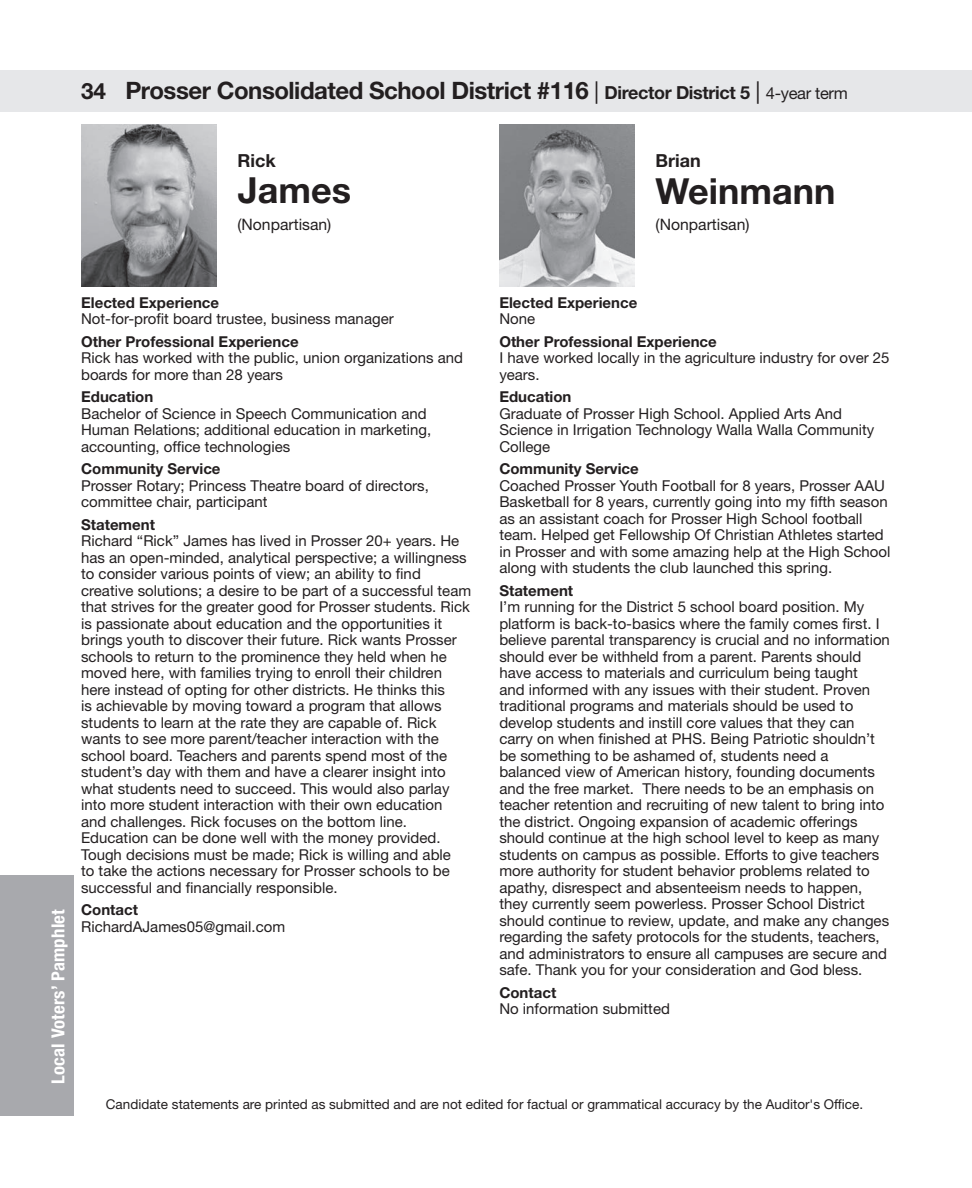
<style>
.page{position:relative;width:972px;height:1188px;background:#fff}
.page>*{position:absolute;margin:0;border:0;box-sizing:border-box;transform-origin:0 0}
.t1{font:700 36px "Helvetica Neue LT Std";color:#231f20}
.t2{font:700 24px "Helvetica Neue LT Std";letter-spacing:-.02em;color:#231f20}
.t3{font:700 22.5px "Helvetica Neue LT Std";color:#231f20}
.t4{font:700 condensed 18px "Helvetica Neue LT Std";letter-spacing:.01em;color:#fff;scale:1.04 1}
.t5{font:700 18px "Helvetica Neue LT Std";color:#231f20}
.t6{font:15.75px "Helvetica Neue LT Std";color:#231f20}
.t7{font:15px/16.5px "Helvetica Neue LT Std";color:#231f20}
.t8{font:700 15px "Helvetica Neue LT Std";color:#231f20}
.t9{font:13.5px "Helvetica Neue LT Std";color:#231f20}
.s1{font-weight:400;font-size:22.5px}
.s2{font-size:18px}
.s3{font-weight:400;font-size:16.5px}
</style>
<div class="page">
<div style="left:945px;top:70px;width:27px;height:42px;background:#e6e7e9"></div>
<div style="left:0;top:70px;width:945px;height:42px;background:#e6e7e9"></div>
<div style="left:0;top:875px;width:73px;height:240px;background:#a8a9ad"></div>
<img style="left:81px;top:124px;width:135px;height:162px">
<img style="left:500px;top:124px;width:135px;height:162px">
<h3 class="t3" style="left:81px;top:77px;width:27px">34</h3>
<h2 class="t2" style="left:125px;top:76px;width:724px">Prosser Consolidated School District #116 <span class="s1">|</span> <span class="s2">Director District 5</span> <span class="s1">|</span> <span class="s3">4-year term</span></h2>
<p class="t5" style="left:237px;top:150px;width:40px">Rick</p>
<h1 class="t1" style="left:238px;top:168px;width:115px">James</h1>
<p class="t6" style="left:237px;top:215px;width:95px">(Nonpartisan)</p>
<p class="t5" style="left:656px;top:150px;width:47px">Brian</p>
<h1 class="t1" style="left:656px;top:169px;width:181px">Weinmann</h1>
<p class="t6" style="left:656px;top:215px;width:95px">(Nonpartisan)</p>
<p class="t4" style="left:47px;top:1084px;width:169px;rotate:-90deg">Local Voters’ Pamphlet</p>
<p class="t8" style="left:81px;top:293px;width:140px">Elected Experience</p>
<p class="t7" style="left:81px;top:311px;width:314px">Not-for-profit board trustee, business manager</p>
<p class="t8" style="left:81px;top:332px;width:219px">Other Professional Experience</p>
<p class="t7" style="left:81px;top:350px;width:383px">Rick has worked with the public, union organizations and boards for more than 28 years</p>
<p class="t8" style="left:81px;top:388px;width:74px">Education</p>
<p class="t7" style="left:81px;top:405px;width:352px">Bachelor of Science in Speech Communication and<br>Human Relations; additional education in marketing, accounting, office technologies</p>
<p class="t8" style="left:81px;top:460px;width:141px">Community Service</p>
<p class="t7" style="left:81px;top:477px;width:349px">Prosser Rotary; Princess Theatre board of directors, committee chair, participant</p>
<p class="t8" style="left:81px;top:515px;width:75px">Statement</p>
<p class="t7" style="left:81px;top:533px;width:392px">Richard “Rick” James has lived in Prosser 20+ years. He has an open-minded, analytical perspective; a willingness to consider various points of view; an ability to find creative solutions; a desire to be part of a successful team that strives for the greater good for Prosser students. Rick is passionate about education and the opportunities it brings youth to discover their future. Rick wants Prosser schools to return to the prominence they held when he moved here, with families trying to enroll their children here instead of opting for other districts. He thinks this<br>is achievable by moving toward a program that allows students to learn at the rate they are capable of. Rick wants to see more parent/teacher interaction with the school board. Teachers and parents spend most of the student’s day with them and have a clearer insight into what students need to succeed. This would also parlay into more student interaction with their own education and challenges. Rick focuses on the bottom line.<br>Education can be done well with the money provided.<br>Tough decisions must be made; Rick is willing and able<br>to take the actions necessary for Prosser schools to be successful and financially responsible.</p>
<p class="t8" style="left:81px;top:901px;width:58px">Contact</p>
<p class="t7" style="left:81px;top:918px;width:206px">RichardAJames05@gmail.com</p>
<p class="t8" style="left:499px;top:293px;width:140px">Elected Experience</p>
<p class="t7" style="left:499px;top:311px;width:37px">None</p>
<p class="t8" style="left:499px;top:332px;width:219px">Other Professional Experience</p>
<p class="t7" style="left:499px;top:350px;width:392px">I have worked locally in the agriculture industry for over 25 years.</p>
<p class="t8" style="left:499px;top:388px;width:74px">Education</p>
<p class="t7" style="left:499px;top:405px;width:377px">Graduate of Prosser High School. Applied Arts And<br>Science in Irrigation Technology Walla Walla Community<br>College</p>
<p class="t8" style="left:499px;top:460px;width:141px">Community Service</p>
<p class="t7" style="left:499px;top:477px;width:393px">Coached Prosser Youth Football for 8 years, Prosser AAU Basketball for 8 years, currently going into my fifth season as an assistant coach for Prosser High School football team. Helped get Fellowship Of Christian Athletes started in Prosser and with some amazing help at the High School along with students the club launched this spring.</p>
<p class="t8" style="left:499px;top:581px;width:75px">Statement</p>
<p class="t7" style="left:499px;top:599px;width:392px">I’m running for the District 5 school board position. My platform is back-to-basics where the family comes first. I believe parental transparency is crucial and no information should ever be withheld from a parent. Parents should have access to materials and curriculum being taught<br>and informed with any issues with their student. Proven traditional programs and materials should be used to develop students and instill core values that they can carry on when finished at PHS. Being Patriotic shouldn’t be something to be ashamed of, students need a balanced view of American history, founding documents and the free market. There needs to be an emphasis on teacher retention and recruiting of new talent to bring into the district. Ongoing expansion of academic offerings should continue at the high school level to keep as many students on campus as possible. Efforts to give teachers more authority for student behavior problems related to apathy, disrespect and absenteeism needs to happen, they currently seem powerless. Prosser School District should continue to review, update, and make any changes regarding the safety protocols for the students, teachers, and administrators to ensure all campuses are secure and safe. Thank you for your consideration and God bless.</p>
<p class="t8" style="left:499px;top:983px;width:58px">Contact</p>
<p class="t7" style="left:499px;top:1001px;width:172px">No information submitted</p>
<p class="t9" style="left:106px;top:1096px;width:759px">Candidate statements are printed as submitted and are not edited for factual or grammatical accuracy by the Auditor's Office.</p>
</div>
